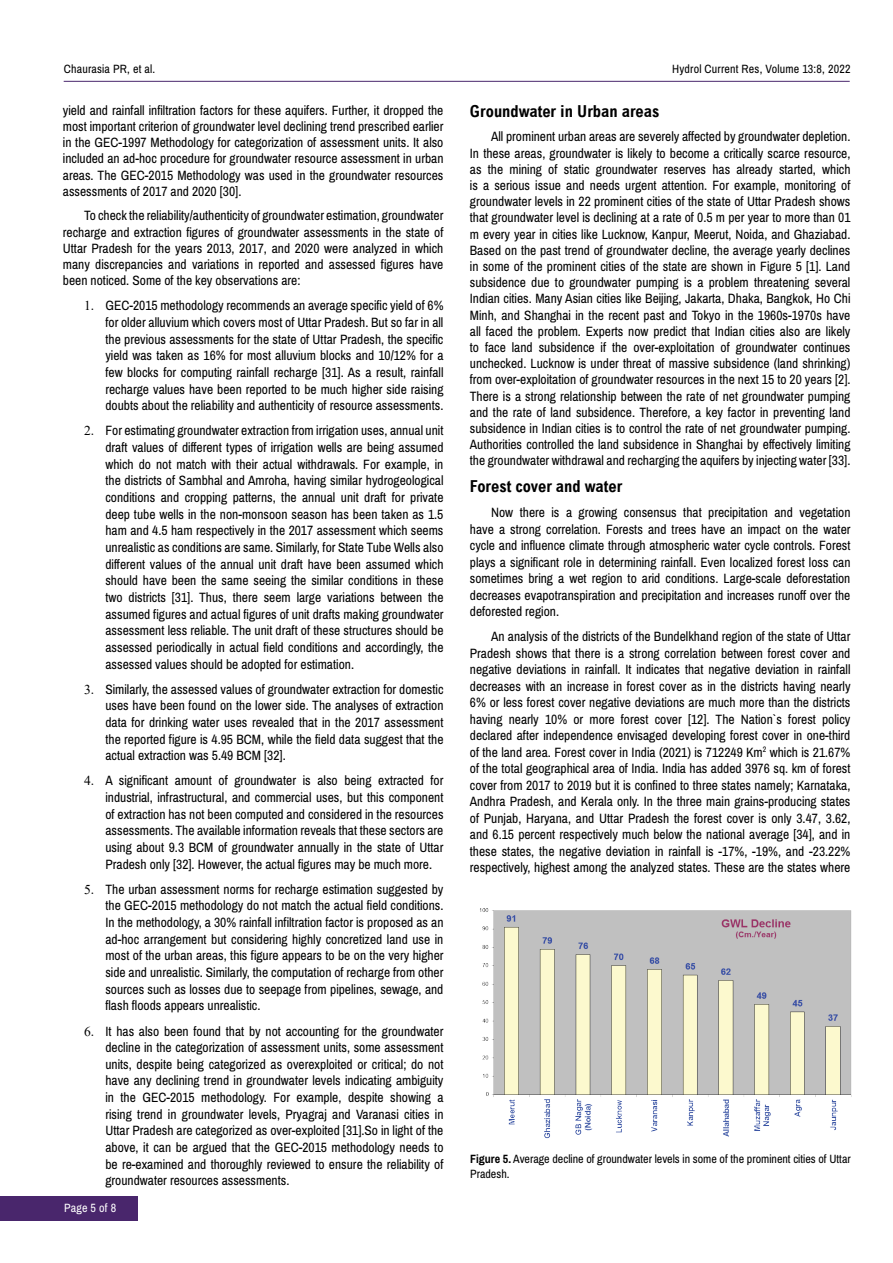
<style>
.page{position:relative;width:893px;height:1263px;background:#fff}
.page>*{position:absolute;margin:0;border:0;box-sizing:border-box;transform-origin:0 0}
.t1{font:700 condensed 16.5px "Arial";color:#000}
.t2{font:13.5px/16.6px "Archivo Narrow";color:#000;text-align:justify}
.t3{font:12px/14.4px "Archivo Narrow";color:#000}
.t4{font:12px "Archivo Narrow";letter-spacing:.015em;color:#fff}
.s1{font-family:"Times New Roman"}
.s2{font-weight:700}
</style>
<div class="page">
<hr style="left:64px;top:81px;width:786px;height:1px;background:#49266c">
<div style="left:0;top:1196px;width:137px;height:24px;background:#49266c"></div>
<img style="left:480px;top:908px;width:371px;height:231px">
<p class="t3" style="left:64px;top:61px;width:93px">Chaurasia PR, et al.</p>
<p class="t3" style="left:672px;top:61px;width:180px">Hydrol Current Res, Volume 13:8, 2022</p>
<p class="t2" style="left:63px;top:102px;width:382px;line-height:16.2px">yield and rainfall infiltration factors for these aquifers. Further, it dropped the most important criterion of groundwater level declining trend prescribed earlier in the GEC-1997 Methodology for categorization of assessment units. It also included an ad-hoc procedure for groundwater resource assessment in urban areas. The GEC-2015 Methodology was used in the groundwater resources assessments of 2017 and 2020 [30].</p>
<p class="t2" style="left:63px;top:208px;width:382px;line-height:16.2px;text-indent:21px">To check the reliability/authenticity of groundwater estimation, groundwater recharge and extraction figures of groundwater assessments in the state of Uttar Pradesh for the years 2013, 2017, and 2020 were analyzed in which many discrepancies and variations in reported and assessed figures have been noticed. Some of the key observations are:</p>
<p class="t2" style="left:105px;top:298px;width:340px;text-indent:-21px"><span class="s1">1.</span> GEC-2015 methodology recommends an average specific yield of 6% for older alluvium which covers most of Uttar Pradesh. But so far in all the previous assessments for the state of Uttar Pradesh, the specific yield was taken as 16% for most alluvium blocks and 10/12% for a few blocks for computing rainfall recharge [31]. As a result, rainfall recharge values have been reported to be much higher side raising doubts about the reliability and authenticity of resource assessments.</p>
<p class="t2" style="left:105px;top:423px;width:340px;text-indent:-21px"><span class="s1">2.</span> For estimating groundwater extraction from irrigation uses, annual unit draft values of different types of irrigation wells are being assumed which do not match with their actual withdrawals. For example, in the districts of Sambhal and Amroha, having similar hydrogeological conditions and cropping patterns, the annual unit draft for private deep tube wells in the non-monsoon season has been taken as 1.5 ham and 4.5 ham respectively in the 2017 assessment which seems unrealistic as conditions are same. Similarly, for State Tube Wells also different values of the annual unit draft have been assumed which should have been the same seeing the similar conditions in these two districts [31]. Thus, there seem large variations between the assumed figures and actual figures of unit drafts making groundwater assessment less reliable. The unit draft of these structures should be assessed periodically in actual field conditions and accordingly, the assessed values should be adopted for estimation.</p>
<p class="t2" style="left:105px;top:681px;width:340px;text-indent:-21px"><span class="s1">3.</span> Similarly, the assessed values of groundwater extraction for domestic uses have been found on the lower side. The analyses of extraction data for drinking water uses revealed that in the 2017 assessment the reported figure is 4.95 BCM, while the field data suggest that the actual extraction was 5.49 BCM [32].</p>
<p class="t2" style="left:105px;top:773px;width:340px;text-indent:-21px"><span class="s1">4.</span> A significant amount of groundwater is also being extracted for industrial, infrastructural, and commercial uses, but this component of extraction has not been computed and considered in the resources assessments. The available information reveals that these sectors are using about 9.3 BCM of groundwater annually in the state of Uttar Pradesh only [32]. However, the actual figures may be much more.</p>
<p class="t2" style="left:105px;top:881px;width:340px;text-indent:-21px"><span class="s1">5.</span> The urban assessment norms for recharge estimation suggested by the GEC-2015 methodology do not match the actual field conditions.<br>In the methodology, a 30% rainfall infiltration factor is proposed as an ad-hoc arrangement but considering highly concretized land use in most of the urban areas, this figure appears to be on the very higher side and unrealistic. Similarly, the computation of recharge from other sources such as losses due to seepage from pipelines, sewage, and flash floods appears unrealistic.</p>
<p class="t2" style="left:105px;top:1023px;width:340px;text-indent:-21px"><span class="s1">6.</span> It has also been found that by not accounting for the groundwater decline in the categorization of assessment units, some assessment units, despite being categorized as overexploited or critical; do not have any declining trend in groundwater levels indicating ambiguity in the GEC-2015 methodology. For example, despite showing a rising trend in groundwater levels, Pryagraj and Varanasi cities in Uttar Pradesh are categorized as over-exploited [31].So in light of the above, it can be argued that the GEC-2015 methodology needs to be re-examined and thoroughly reviewed to ensure the reliability of groundwater resources assessments.</p>
<p class="t4" style="left:64px;top:1201px;width:54px">Page 5 of 8</p>
<p class="t1" style="left:470px;top:102px;width:191px">Groundwater in Urban areas</p>
<p class="t2" style="left:470px;top:129px;width:382px;line-height:16.2px;text-indent:21px">All prominent urban areas are severely affected by groundwater depletion.<br>In these areas, groundwater is likely to become a critically scarce resource, as the mining of static groundwater reserves has already started, which is a serious issue and needs urgent attention. For example, monitoring of groundwater levels in 22 prominent cities of the state of Uttar Pradesh shows that groundwater level is declining at a rate of 0.5 m per year to more than 01 m every year in cities like Lucknow, Kanpur, Meerut, Noida, and Ghaziabad.<br>Based on the past trend of groundwater decline, the average yearly declines in some of the prominent cities of the state are shown in Figure 5 [1]. Land subsidence due to groundwater pumping is a problem threatening several Indian cities. Many Asian cities like Beijing, Jakarta, Dhaka, Bangkok, Ho Chi Minh, and Shanghai in the recent past and Tokyo in the 1960s-1970s have all faced the problem. Experts now predict that Indian cities also are likely to face land subsidence if the over-exploitation of groundwater continues unchecked. Lucknow is under threat of massive subsidence (land shrinking) from over-exploitation of groundwater resources in the next 15 to 20 years [2].<br>There is a strong relationship between the rate of net groundwater pumping and the rate of land subsidence. Therefore, a key factor in preventing land subsidence in Indian cities is to control the rate of net groundwater pumping.<br>Authorities controlled the land subsidence in Shanghai by effectively limiting the groundwater withdrawal and recharging the aquifers by injecting water [33].</p>
<p class="t1" style="left:470px;top:477px;width:154px">Forest cover and water</p>
<p class="t2" style="left:470px;top:504px;width:382px;text-indent:21px">Now there is a growing consensus that precipitation and vegetation have a strong correlation. Forests and trees have an impact on the water cycle and influence climate through atmospheric water cycle controls. Forest plays a significant role in determining rainfall. Even localized forest loss can sometimes bring a wet region to arid conditions. Large-scale deforestation decreases evapotranspiration and precipitation and increases runoff over the deforested region.</p>
<p class="t2" style="left:470px;top:628px;width:382px;text-indent:21px">An analysis of the districts of the Bundelkhand region of the state of Uttar Pradesh shows that there is a strong correlation between forest cover and negative deviations in rainfall. It indicates that negative deviation in rainfall decreases with an increase in forest cover as in the districts having nearly 6% or less forest cover negative deviations are much more than the districts having nearly 10% or more forest cover [12]. The Nation`s forest policy declared after independence envisaged developing forest cover in one-third of the land area. Forest cover in India (2021) is 712249 Km<sup>2</sup> which is 21.67% of the total geographical area of India. India has added 3976 sq. km of forest cover from 2017 to 2019 but it is confined to three states namely; Karnataka, Andhra Pradesh, and Kerala only. In the three main grains-producing states of Punjab, Haryana, and Uttar Pradesh the forest cover is only 3.47, 3.62, and 6.15 percent respectively much below the national average [34], and in these states, the negative deviation in rainfall is -17%, -19%, and -23.22% respectively, highest among the analyzed states. These are the states where</p>
<p class="t3" style="left:470px;top:1152px;width:382px"><span class="s2">Figure 5.</span> Average decline of groundwater levels in some of the prominent cities of Uttar<br>Pradesh.</p>
</div>
